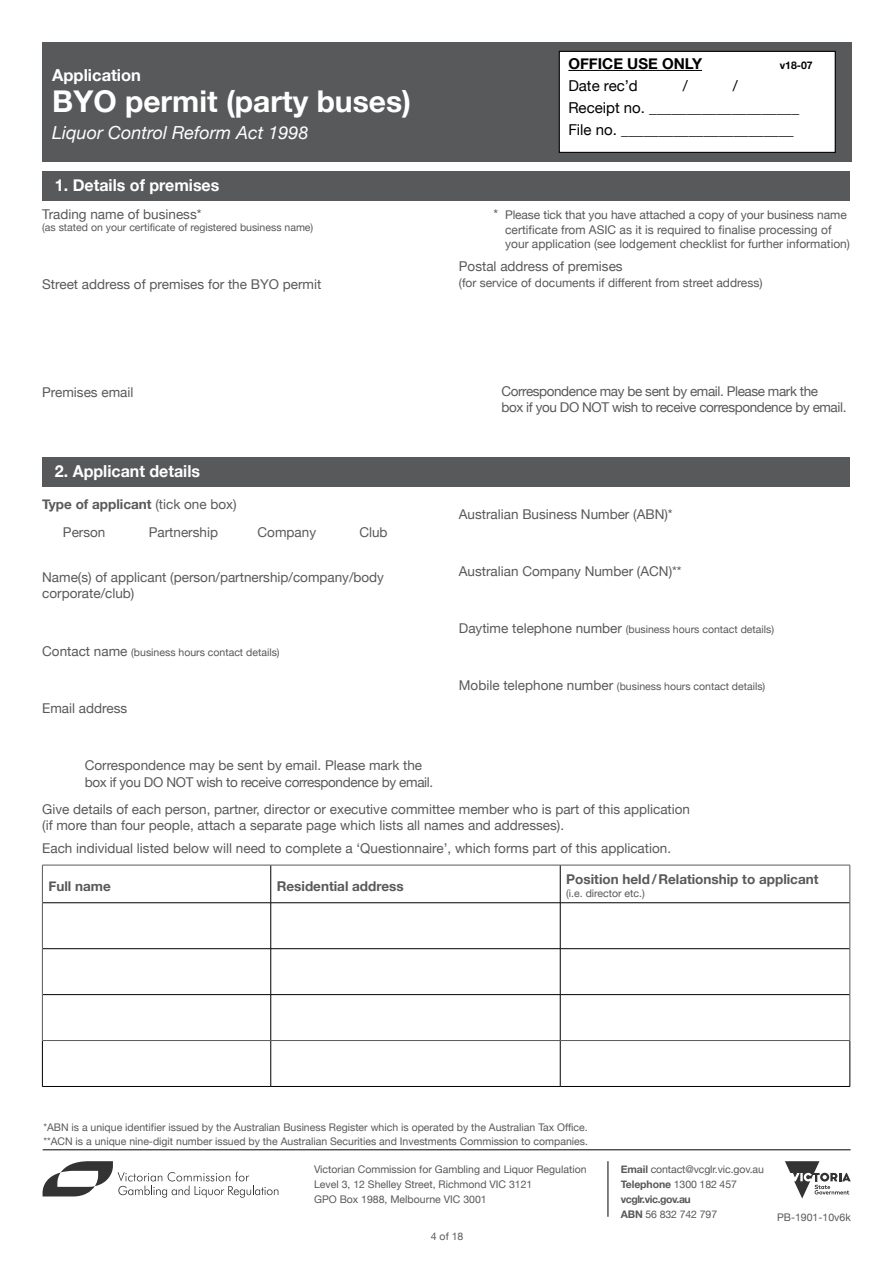
<style>
.page{position:relative;width:893px;height:1263px;background:#fff}
.page>*{position:absolute;margin:0;border:0;box-sizing:border-box;transform-origin:0 0}
.t1{font:700 30px "Helvetica Neue";color:#fff}
.t2{font:italic 18px "Helvetica Neue";color:#fff}
.t3{font:700 16.5px "Helvetica Neue";color:#fff}
.t4{font:15px/22px "Helvetica Neue";color:#000}
.t5{font:700 15px "Helvetica Neue";color:#000}
.t6{font:13.5px/16.2px "Helvetica Neue";color:#58595b}
.t7{font:13.5px/16.2px "Helvetica Neue";letter-spacing:-.03em;color:#58595b}
.t8{font:13.5px/16.2px "Helvetica Neue";letter-spacing:-.025em;color:#58595b}
.t9{font:700 13.5px "Helvetica Neue";color:#58595b}
.t10{font:12px/14.4px "Helvetica Neue";color:#58595b}
.t11{font:10.5px/15px "Helvetica Neue";color:#58595b}
.t12{font:700 10.5px "Helvetica Neue";color:#000}
.s1{font-size:13.5px}
.s2{font-weight:700}
</style>
<div class="page">
<hr style="left:43px;top:1149px;width:808px;height:1px;background:#000">
<svg style="left:43px;top:1161px;width:235px;height:37px"></svg>
<hr style="left:608px;top:1161px;width:1px;height:56px;background:#000">
<svg style="left:785px;top:1161px;width:66px;height:37px"></svg>
<div style="left:42px;top:43px;width:809px;height:119px;background:#58595b"></div>
<div style="left:559px;top:51px;width:276px;height:101px;background:#fff"></div>
<hr style="left:568px;top:70px;width:134px;height:1px;background:#000">
<div style="left:559px;top:51px;width:277px;height:102px;border:1px solid #000"></div>
<div style="left:42px;top:171px;width:808px;height:29px;background:#58595b"></div>
<div style="left:42px;top:457px;width:808px;height:29px;background:#58595b"></div>
<hr style="left:270px;top:865px;width:1px;height:38px;background:#000">
<hr style="left:560px;top:865px;width:1px;height:38px;background:#000">
<hr style="left:43px;top:902px;width:228px;height:1px;background:#000">
<hr style="left:271px;top:902px;width:289px;height:1px;background:#000">
<hr style="left:270px;top:903px;width:1px;height:45px;background:#000">
<hr style="left:560px;top:902px;width:290px;height:1px;background:#000">
<hr style="left:560px;top:903px;width:1px;height:45px;background:#000">
<hr style="left:43px;top:948px;width:228px;height:1px;background:#000">
<hr style="left:271px;top:948px;width:289px;height:1px;background:#000">
<hr style="left:270px;top:949px;width:1px;height:45px;background:#000">
<hr style="left:560px;top:948px;width:290px;height:1px;background:#000">
<hr style="left:560px;top:949px;width:1px;height:45px;background:#000">
<hr style="left:43px;top:994px;width:228px;height:1px;background:#000">
<hr style="left:271px;top:994px;width:289px;height:1px;background:#000">
<hr style="left:270px;top:995px;width:1px;height:45px;background:#000">
<hr style="left:560px;top:994px;width:290px;height:1px;background:#000">
<hr style="left:560px;top:995px;width:1px;height:45px;background:#000">
<hr style="left:42px;top:1041px;width:1px;height:45px;background:#000">
<hr style="left:270px;top:1041px;width:1px;height:45px;background:#000">
<hr style="left:560px;top:1041px;width:1px;height:45px;background:#000">
<hr style="left:850px;top:1041px;width:1px;height:45px;background:#000">
<hr style="left:42px;top:1086px;width:229px;height:1px;background:#000">
<hr style="left:271px;top:1086px;width:289px;height:1px;background:#000">
<hr style="left:560px;top:1086px;width:290px;height:1px;background:#000">
<hr style="left:42px;top:865px;width:229px;height:1px;background:#58595b">
<hr style="left:42px;top:865px;width:1px;height:38px;background:#58595b">
<hr style="left:271px;top:865px;width:289px;height:1px;background:#58595b">
<hr style="left:560px;top:865px;width:290px;height:1px;background:#58595b">
<hr style="left:850px;top:865px;width:1px;height:38px;background:#58595b">
<hr style="left:42px;top:903px;width:1px;height:46px;background:#58595b">
<hr style="left:850px;top:903px;width:1px;height:46px;background:#58595b">
<hr style="left:42px;top:949px;width:1px;height:45px;background:#58595b">
<hr style="left:850px;top:949px;width:1px;height:45px;background:#58595b">
<hr style="left:42px;top:994px;width:1px;height:46px;background:#58595b">
<hr style="left:850px;top:994px;width:1px;height:46px;background:#58595b">
<hr style="left:42px;top:1040px;width:229px;height:1px;background:#58595b">
<hr style="left:271px;top:1040px;width:289px;height:1px;background:#58595b">
<hr style="left:560px;top:1040px;width:290px;height:1px;background:#58595b">
<h3 class="t3" style="left:52px;top:62px;width:90px">Application</h3>
<h1 class="t1" style="left:52px;top:78px;width:360px">BYO permit (party buses)</h1>
<h2 class="t2" style="left:52px;top:120px;width:258px">Liquor Control Reform Act 1998</h2>
<h3 class="t3" style="left:55px;top:172px;width:166px">1. Details of premises</h3>
<p class="t6" style="left:42px;top:207px;width:161px">Trading name of business*</p>
<p class="t11" style="left:42px;top:221px;width:273px">(as stated on your certificate of registered business name)</p>
<p class="t6" style="left:42px;top:276px;width:281px">Street address of premises for the BYO permit</p>
<h3 class="t5" style="left:568px;top:52px;width:135px">OFFICE USE ONLY</h3>
<p class="t12" style="left:780px;top:57px;width:35px">v18-07</p>
<h3 class="t4" style="left:568px;top:75px;width:71px">Date rec’d</h3>
<h3 class="t4" style="left:683px;top:75px;width:6px">/</h3>
<h3 class="t4" style="left:568px;top:75px;width:232px;text-indent:164px">/<br>Receipt no. ____________________<br>File no. _______________________</h3>
<p class="t10" style="left:505px;top:209px;width:346px;text-indent:-12px"><span class="s1">*</span> Please tick that you have attached a copy of your business name certificate from ASIC as it is required to finalise processing of your application (see lodgement checklist for further information)</p>
<p class="t6" style="left:459px;top:259px;width:165px">Postal address of premises</p>
<p class="t10" style="left:459px;top:276px;width:305px">(for service of documents if different from street address)</p>
<p class="t6" style="left:42px;top:385px;width:93px">Premises email</p>
<h3 class="t3" style="left:55px;top:458px;width:147px">2. Applicant details</h3>
<p class="t6" style="left:63px;top:491px;width:175px;line-height:27.9px;text-indent:-21px"><span class="s2">Type of applicant</span> (tick one box)<br>Person</p>
<p class="t6" style="left:149px;top:525px;width:71px">Partnership</p>
<p class="t6" style="left:258px;top:525px;width:60px">Company</p>
<p class="t6" style="left:359px;top:525px;width:30px">Club</p>
<p class="t6" style="left:42px;top:570px;width:343px">Name(s) of applicant (person/partnership/company/body corporate/club)</p>
<p class="t11" style="left:42px;top:645px;width:239px"><span class="s1">Contact name</span> (business hours contact details)</p>
<p class="t6" style="left:42px;top:700px;width:87px">Email address</p>
<p class="t8" style="left:85px;top:758px;width:350px">Correspondence may be sent by email. Please mark the box if you DO NOT wish to receive correspondence by email.</p>
<p class="t7" style="left:501px;top:383px;width:346px">Correspondence may be sent by email. Please mark the<br>box if you DO NOT wish to receive correspondence by email.</p>
<p class="t6" style="left:459px;top:507px;width:215px">Australian Business Number (ABN)*</p>
<p class="t6" style="left:459px;top:564px;width:224px">Australian Company Number (ACN)**</p>
<p class="t11" style="left:459px;top:622px;width:317px"><span class="s1">Daytime telephone number</span> (business hours contact details)</p>
<p class="t11" style="left:459px;top:680px;width:308px"><span class="s1">Mobile telephone number</span> (business hours contact details)</p>
<p class="t6" style="left:42px;top:802px;width:649px">Give details of each person, partner, director or executive committee member who is part of this application (if more than four people, attach a separate page which lists all names and addresses).</p>
<p class="t6" style="left:42px;top:840px;width:630px">Each individual listed below will need to complete a ‘Questionnaire’, which forms part of this application.</p>
<p class="t9" style="left:48px;top:875px;width:64px">Full name</p>
<p class="t9" style="left:277px;top:875px;width:128px">Residential address</p>
<p class="t9" style="left:566px;top:869px;width:254px">Position held/Relationship to applicant</p>
<p class="t11" style="left:566px;top:886px;width:80px">(i.e. director etc.)</p>
<p class="t11" style="left:43px;top:1121px;width:546px;line-height:13.8px">*ABN is a unique identifier issued by the Australian Business Register which is operated by the Australian Tax Office. **ACN is a unique nine-digit number issued by the Australian Securities and Investments Commission to companies.</p>
<p class="t11" style="left:314px;top:1162px;width:274px">Victorian Commission for Gambling and Liquor Regulation<br>Level 3, 12 Shelley Street, Richmond VIC 3121<br>GPO Box 1988, Melbourne VIC 3001</p>
<p class="t11" style="left:621px;top:1162px;width:145px"><span class="s2">Email</span> contact@vcglr.vic.gov.au<br><span class="s2">Telephone</span> 1300 182 457 <span class="s2">vcglr.vic.gov.au<br>ABN</span> 56 832 742 797</p>
<p class="t11" style="left:431px;top:1230px;width:34px">4 of 18</p>
<p class="t11" style="left:777px;top:1211px;width:75px">PB-1901-10v6k</p>
</div>
